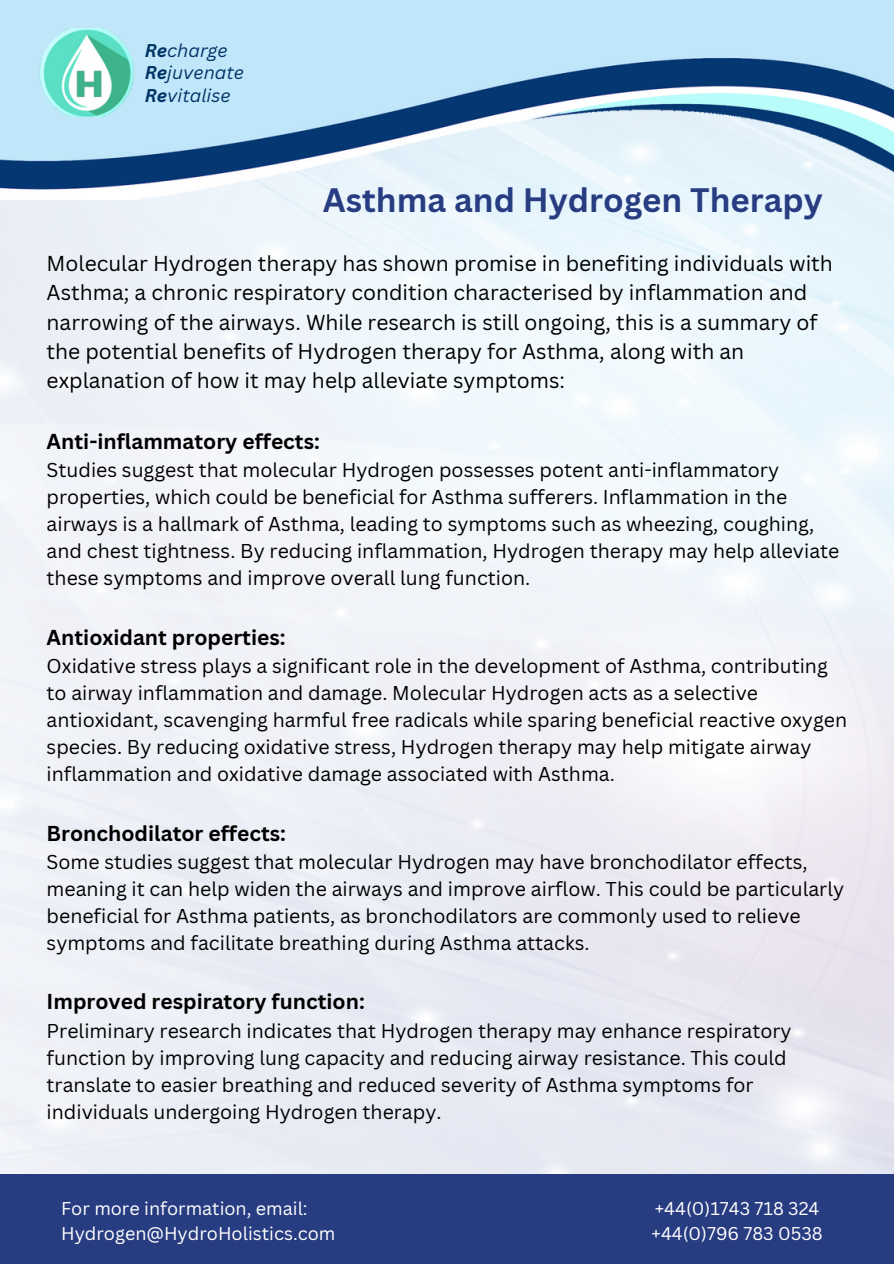
<style>
.page{position:relative;width:894px;height:1264px;background:#fff}
.page>*{position:absolute;margin:0;border:0;box-sizing:border-box;transform-origin:0 0}
.t1{font:700 33px "Canva Sans";color:#283c81}
.t2{font:21px/29.2px "Canva Sans";color:#000}
.t3{font:700 21px "Canva Sans";color:#000}
.t4{font:19.5px/27px "Canva Sans";color:#000}
.t5{font:18px "Canva Sans";color:#fff}
.t6{font:italic 18px "Canva Sans";color:#036}
.s1{font-weight:700}
</style>
<div class="page">
<div style="left:0;top:1174px;width:893px;height:89px;background:#283c81"></div>
<img style="left:0;top:0;width:893px;height:200px">
<img style="left:32px;top:29px;width:108px;height:88px">
<h1 class="t6" style="left:145px;top:38px;width:85px"><span class="s1">Re</span>charge</h1>
<h2 class="t6" style="left:145px;top:60px;width:101px"><span class="s1">Re</span>juvenate</h2>
<h2 class="t6" style="left:145px;top:83px;width:87px"><span class="s1">Re</span>vitalise</h2>
<h2 class="t1" style="left:322px;top:177px;width:501px">Asthma and Hydrogen Therapy</h2>
<h2 class="t2" style="left:47px;top:248px;width:787px">Molecular Hydrogen therapy has shown promise in benefiting individuals with Asthma; a chronic respiratory condition characterised by inflammation and narrowing of the airways. While research is still ongoing, this is a summary of the potential benefits of Hydrogen therapy for Asthma, along with an explanation of how it may help alleviate symptoms:</h2>
<h2 class="t3" style="left:47px;top:426px;width:275px">Anti-inflammatory effects:</h2>
<h2 class="t4" style="left:47px;top:456px;width:794px">Studies suggest that molecular Hydrogen possesses potent anti-inflammatory properties, which could be beneficial for Asthma sufferers. Inflammation in the airways is a hallmark of Asthma, leading to symptoms such as wheezing, coughing, and chest tightness. By reducing inflammation, Hydrogen therapy may help alleviate these symptoms and improve overall lung function.</h2>
<p class="t3" style="left:47px;top:622px;width:240px">Antioxidant properties:</p>
<p class="t4" style="left:47px;top:651px;width:801px">Oxidative stress plays a significant role in the development of Asthma, contributing to airway inflammation and damage. Molecular Hydrogen acts as a selective antioxidant, scavenging harmful free radicals while sparing beneficial reactive oxygen species. By reducing oxidative stress, Hydrogen therapy may help mitigate airway inflammation and oxidative damage associated with Asthma.</p>
<p class="t3" style="left:47px;top:818px;width:241px">Bronchodilator effects:</p>
<p class="t4" style="left:47px;top:847px;width:798px">Some studies suggest that molecular Hydrogen may have bronchodilator effects, meaning it can help widen the airways and improve airflow. This could be particularly beneficial for Asthma patients, as bronchodilators are commonly used to relieve symptoms and facilitate breathing during Asthma attacks.</p>
<p class="t3" style="left:47px;top:986px;width:319px">Improved respiratory function:</p>
<p class="t4" style="left:47px;top:1016px;width:746px">Preliminary research indicates that Hydrogen therapy may enhance respiratory function by improving lung capacity and reducing airway resistance. This could translate to easier breathing and reduced severity of Asthma symptoms for individuals undergoing Hydrogen therapy.</p>
<p class="t5" style="left:61px;top:1195px;width:248px">For more information, email:</p>
<p class="t5" style="left:61px;top:1220px;width:276px">Hydrogen@HydroHolistics.com</p>
<p class="t5" style="left:654px;top:1195px;width:166px">+44(0)1743 718 324</p>
<p class="t5" style="left:651px;top:1220px;width:173px">+44(0)796 783 0538</p>
</div>
